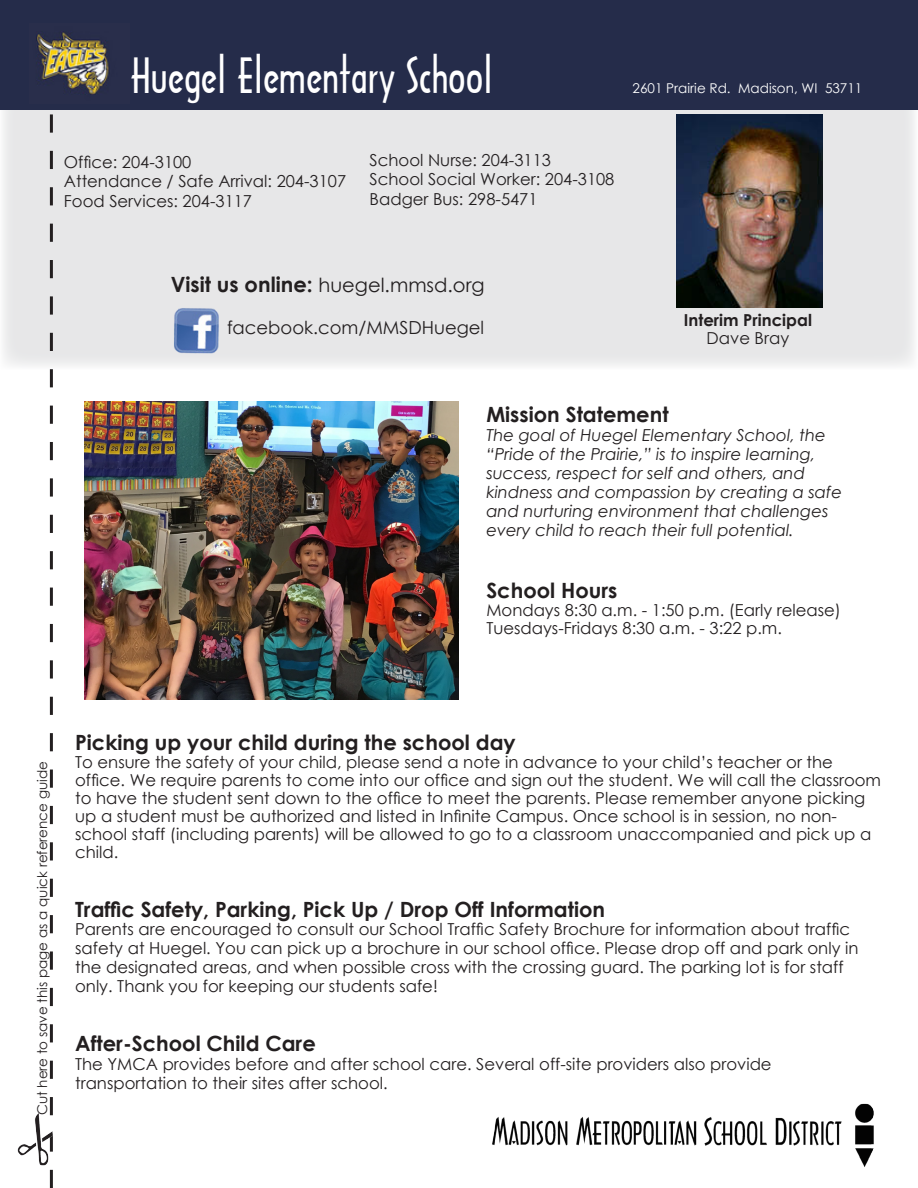
<style>
.page{position:relative;width:918px;height:1188px;background:#fff}
.page>*{position:absolute;margin:0;border:0;box-sizing:border-box;transform-origin:0 0}
.t1{font:46.5px "Arcitectura";color:#fff}
.Body{font:700 21px "Century Gothic";color:#231f20}
.Body-2{font:19.5px "Century Gothic";color:#231f20}
.t2{font:18px "Century Gothic";color:#231f20}
.Body-3{font:16.5px/18px "Century Gothic";color:#231f20}
.t3{font:italic 16.5px/18.9px "Century Gothic";color:#231f20}
.Body-4{font:700 16.5px "Century Gothic";color:#231f20}
.Body-5{font:13.5px "Century Gothic";color:#231f20}
.t4{font:13.5px "Century Gothic";color:#fff}
.s1{font-weight:700;font-size:21px}
</style>
<div class="page">
<div style="left:0;top:83px;width:918px;height:286px;background:#e7e7e8"></div>
<div style="left:0;top:0;width:918px;height:109px;background:#252c4a"></div>
<img style="left:492px;top:1103px;width:382px;height:64px">
<img style="left:174px;top:308px;width:45px;height:46px">
<img style="left:36px;top:32px;width:73px;height:63px">
<svg style="left:50px;top:114px;width:3px;height:1074px"></svg>
<img style="left:17px;top:1110px;width:36px;height:59px">
<img style="left:84px;top:402px;width:375px;height:297px">
<img style="left:676px;top:114px;width:146px;height:194px">
<p class="t1" style="left:131px;top:53px;width:363px">Huegel Elementary School</p>
<p class="t4" style="left:633px;top:79px;width:231px">2601 Prairie Rd. Madison, WI 53711</p>
<p class="Body-3" style="left:64px;top:151px;width:284px;line-height:19.8px">Office: 204-3100<br>Attendance / Safe Arrival: 204-3107</p>
<p class="Body-3" style="left:64px;top:192px;width:190px">Food Services: 204-3117</p>
<p class="Body-3" style="left:370px;top:150px;width:246px;line-height:19.8px">School Nurse: 204-3113<br>School Social Worker: 204-3108</p>
<p class="Body-3" style="left:370px;top:190px;width:169px">Badger Bus: 298-5471</p>
<p class="Body-2" style="left:171px;top:271px;width:316px"><span class="s1">Visit us online:</span> huegel.mmsd.org</p>
<p class="t2" style="left:227px;top:315px;width:259px">facebook.com/MMSDHuegel</p>
<p class="Body-4" style="left:684px;top:308px;width:130px">Interim Principal</p>
<p class="Body-3" style="left:707px;top:329px;width:84px">Dave Bray</p>
<p class="Body" style="left:486px;top:398px;width:184px">Mission Statement</p>
<p class="t3" style="left:486px;top:425px;width:357px">The goal of Huegel Elementary School, the “Pride of the Prairie,” is to inspire learning, success, respect for self and others, and kindness and compassion by creating a safe and nurturing environment that challenges every child to reach their full potential.</p>
<p class="Body" style="left:486px;top:574px;width:133px">School Hours</p>
<p class="Body-3" style="left:486px;top:601px;width:356px">Mondays 8:30 a.m. - 1:50 p.m. (Early release)</p>
<p class="Body-3" style="left:486px;top:619px;width:297px">Tuesdays-Fridays 8:30 a.m. - 3:22 p.m.</p>
<p class="Body-5" style="left:33px;top:1115px;width:355px;rotate:-90deg">Cut here to save this page as a quick reference guide</p>
<p class="Body" style="left:75px;top:726px;width:442px">Picking up your child during the school day</p>
<p class="Body-3" style="left:75px;top:753px;width:807px">To ensure the safety of your child, please send a note in advance to your child’s teacher or the office. We require parents to come into our office and sign out the student. We will call the classroom to have the student sent down to the office to meet the parents. Please remember anyone picking up a student must be authorized and listed in Infinite Campus. Once school is in session, no non&shy;school staff (including parents) will be allowed to go to a classroom unaccompanied and pick up a child.</p>
<p class="Body" style="left:75px;top:893px;width:532px">Traffic Safety, Parking, Pick Up / Drop Off Information</p>
<p class="Body-3" style="left:75px;top:920px;width:785px;line-height:19px">Parents are encouraged to consult our School Traffic Safety Brochure for information about traffic safety at Huegel. You can pick up a brochure in our school office. Please drop off and park only in the designated areas, and when possible cross with the crossing guard. The parking lot is for staff only. Thank you for keeping our students safe!</p>
<p class="Body" style="left:75px;top:1027px;width:242px">After-School Child Care</p>
<p class="Body-3" style="left:75px;top:1054px;width:698px;line-height:19px">The YMCA provides before and after school care. Several off-site providers also provide transportation to their sites after school.</p>
</div>
